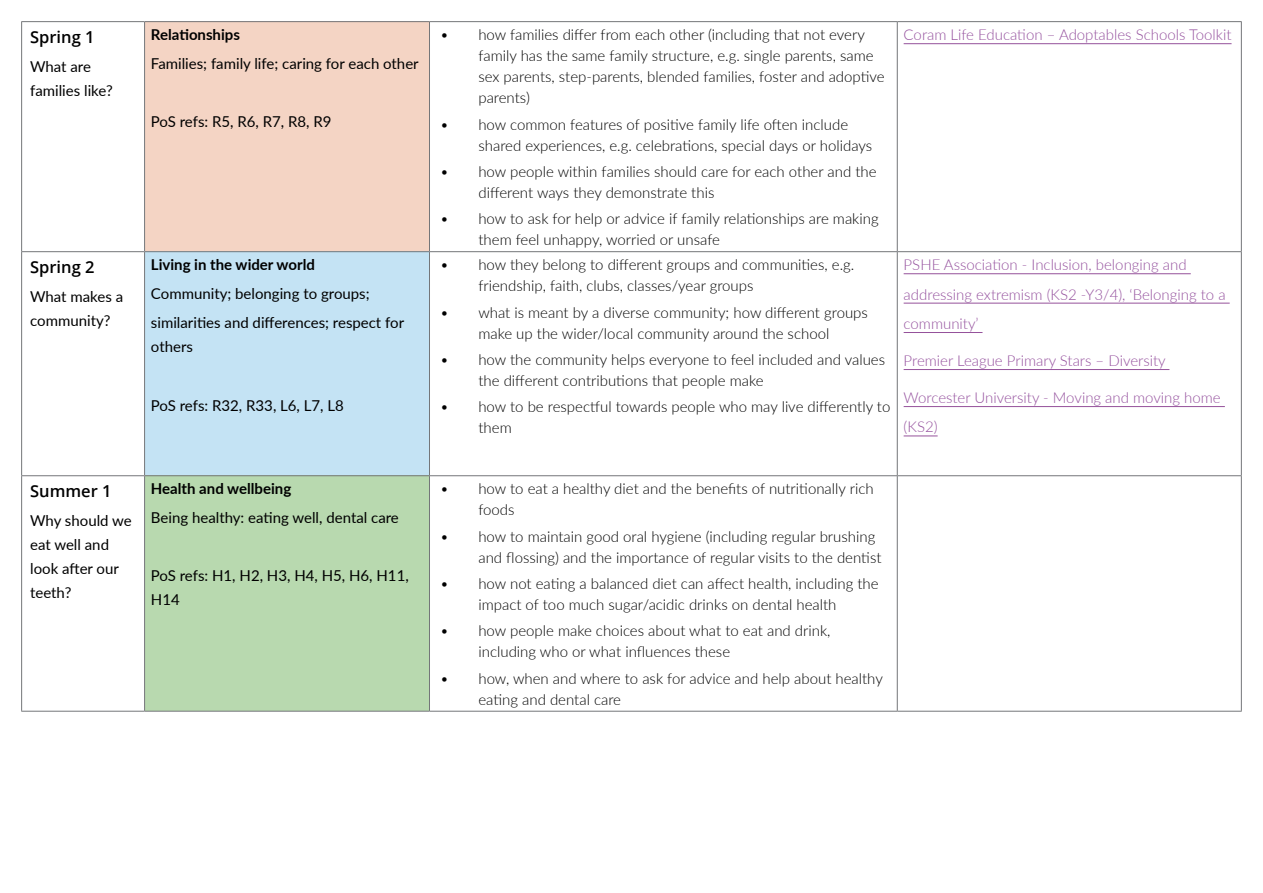
<style>
.page{position:relative;width:1263px;height:893px;background:#fff}
.page>*{position:absolute;margin:0;border:0;box-sizing:border-box;transform-origin:0 0}
.t1{font:600 16.5px "Open Sans";color:#000}
.t2{font:300 15px/21px "Lato";color:#000}
.t3{font:15px/24px "Lato";color:#000}
.t4{font:300 15px/29.4px "Lato";color:#95519e}
.t5{font:700 15px "Lato";color:#000}
</style>
<div class="page">
<div style="left:145px;top:22px;width:284px;height:230px;background:#f4d4c4"></div>
<div style="left:145px;top:252px;width:284px;height:224px;background:#c4e3f4"></div>
<div style="left:145px;top:476px;width:284px;height:235px;background:#b8d9af"></div>
<hr style="left:21px;top:21px;width:124px;height:1px;background:#747679">
<hr style="left:21px;top:22px;width:1px;height:229px;background:#747679">
<hr style="left:145px;top:21px;width:284px;height:1px;background:#747679">
<hr style="left:144px;top:22px;width:1px;height:229px;background:#747679">
<hr style="left:429px;top:21px;width:468px;height:1px;background:#747679">
<hr style="left:429px;top:22px;width:1px;height:229px;background:#747679">
<hr style="left:897px;top:21px;width:345px;height:1px;background:#747679">
<hr style="left:897px;top:22px;width:1px;height:229px;background:#747679">
<hr style="left:1241px;top:22px;width:1px;height:229px;background:#747679">
<hr style="left:21px;top:251px;width:124px;height:1px;background:#747679">
<hr style="left:21px;top:252px;width:1px;height:223px;background:#747679">
<hr style="left:145px;top:251px;width:284px;height:1px;background:#747679">
<hr style="left:144px;top:252px;width:1px;height:223px;background:#747679">
<hr style="left:429px;top:251px;width:468px;height:1px;background:#747679">
<hr style="left:429px;top:252px;width:1px;height:223px;background:#747679">
<hr style="left:897px;top:251px;width:345px;height:1px;background:#747679">
<hr style="left:897px;top:252px;width:1px;height:223px;background:#747679">
<hr style="left:1241px;top:252px;width:1px;height:223px;background:#747679">
<hr style="left:21px;top:475px;width:124px;height:1px;background:#747679">
<hr style="left:21px;top:476px;width:1px;height:235px;background:#747679">
<hr style="left:145px;top:475px;width:284px;height:1px;background:#747679">
<hr style="left:144px;top:476px;width:1px;height:235px;background:#747679">
<hr style="left:429px;top:475px;width:468px;height:1px;background:#747679">
<hr style="left:429px;top:476px;width:1px;height:235px;background:#747679">
<hr style="left:897px;top:475px;width:345px;height:1px;background:#747679">
<hr style="left:897px;top:476px;width:1px;height:235px;background:#747679">
<hr style="left:1241px;top:476px;width:1px;height:235px;background:#747679">
<hr style="left:21px;top:711px;width:124px;height:1px;background:#747679">
<hr style="left:145px;top:711px;width:284px;height:1px;background:#747679">
<hr style="left:429px;top:711px;width:468px;height:1px;background:#747679">
<hr style="left:897px;top:711px;width:345px;height:1px;background:#747679">
<hr style="left:904px;top:43px;width:327px;height:1px;background:#95529b">
<hr style="left:904px;top:273px;width:287px;height:1px;background:#95529b">
<hr style="left:904px;top:303px;width:326px;height:1px;background:#95529b">
<hr style="left:904px;top:332px;width:78px;height:1px;background:#95529b">
<hr style="left:904px;top:369px;width:265px;height:1px;background:#95529b">
<hr style="left:904px;top:406px;width:321px;height:1px;background:#95529b">
<hr style="left:904px;top:436px;width:34px;height:1px;background:#95529b">
<p class="t1" style="left:30px;top:25px;width:66px">Spring 1</p>
<p class="t3" style="left:30px;top:54px;width:84px">What are families like?</p>
<p class="t5" style="left:151px;top:24px;width:91px">Relationships</p>
<p class="t3" style="left:151px;top:51px;width:269px">Families; family life; caring for each other</p>
<p class="t3" style="left:151px;top:109px;width:182px">PoS refs: R5, R6, R7, R8, R9</p>
<p class="t1" style="left:30px;top:255px;width:66px">Spring 2</p>
<p class="t3" style="left:30px;top:284px;width:95px">What makes a community?</p>
<p class="t5" style="left:151px;top:254px;width:165px">Living in the wider world</p>
<p class="t3" style="left:151px;top:279px;width:255px;line-height:29.1px">Community; belonging to groups; similarities and differences; respect for</p>
<p class="t3" style="left:151px;top:334px;width:43px">others</p>
<p class="t3" style="left:151px;top:392px;width:194px">PoS refs: R32, R33, L6, L7, L8</p>
<p class="t1" style="left:30px;top:480px;width:83px">Summer 1</p>
<p class="t3" style="left:30px;top:508px;width:103px">Why should we eat well and look after our teeth?</p>
<p class="t5" style="left:151px;top:478px;width:142px">Health and wellbeing</p>
<p class="t3" style="left:151px;top:505px;width:249px">Being healthy: eating well, dental care</p>
<p class="t3" style="left:151px;top:563px;width:259px">PoS refs: H1, H2, H3, H4, H5, H6, H11,<br>H14</p>
<p class="t2" style="left:478px;top:24px;width:408px;text-indent:-38px">• how families differ from each other (including that not every family has the same family structure, e.g. single parents, same sex parents, step-parents, blended families, foster and adoptive parents)</p>
<p class="t2" style="left:478px;top:113px;width:395px;text-indent:-38px">• how common features of positive family life often include shared experiences, e.g. celebrations, special days or holidays</p>
<p class="t2" style="left:478px;top:160px;width:400px;text-indent:-38px">• how people within families should care for each other and the different ways they demonstrate this</p>
<p class="t2" style="left:478px;top:208px;width:402px;text-indent:-38px">• how to ask for help or advice if family relationships are making them feel unhappy, worried or unsafe</p>
<p class="t2" style="left:478px;top:254px;width:377px;text-indent:-38px">• how they belong to different groups and communities, e.g. friendship, faith, clubs, classes/year groups</p>
<p class="t2" style="left:440px;top:301px;width:429px;text-align:center">• what is meant by a diverse community; how different groups make up the wider/local community around the school</p>
<p class="t2" style="left:478px;top:349px;width:408px;text-indent:-38px">• how the community helps everyone to feel included and values the different contributions that people make</p>
<p class="t2" style="left:478px;top:396px;width:413px;text-indent:-38px">• how to be respectful towards people who may live differently to them</p>
<p class="t4" style="left:904px;top:19px;width:329px">Coram Life Education – Adoptables Schools Toolkit</p>
<p class="t4" style="left:904px;top:249px;width:323px">PSHE Association - Inclusion, belonging and addressing extremism (KS2 -Y3/4), ‘Belonging to a community’</p>
<p class="t4" style="left:904px;top:345px;width:264px">Premier League Primary Stars – Diversity</p>
<p class="t4" style="left:904px;top:382px;width:319px">Worcester University - Moving and moving home (KS2)</p>
<p class="t2" style="left:478px;top:478px;width:397px;text-indent:-38px">• how to eat a healthy diet and the benefits of nutritionally rich foods</p>
<p class="t2" style="left:478px;top:525px;width:405px;text-indent:-38px">• how to maintain good oral hygiene (including regular brushing and flossing) and the importance of regular visits to the dentist</p>
<p class="t2" style="left:440px;top:573px;width:440px;text-align:center">• how not eating a balanced diet can affect health, including the impact of too much sugar/acidic drinks on dental health</p>
<p class="t2" style="left:478px;top:620px;width:354px;text-indent:-38px">• how people make choices about what to eat and drink, including who or what influences these</p>
<p class="t2" style="left:478px;top:667px;width:406px;text-indent:-38px">• how, when and where to ask for advice and help about healthy eating and dental care</p>
</div>
